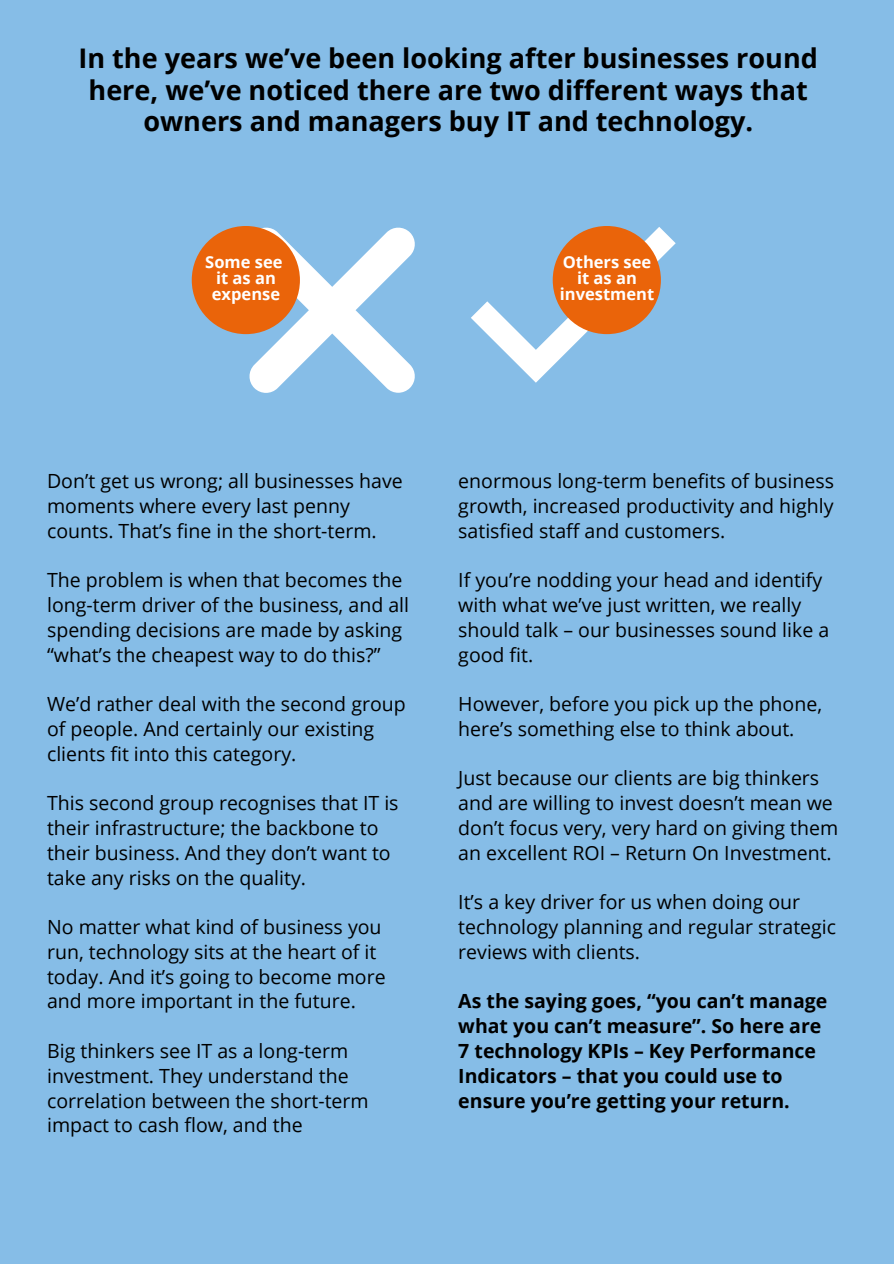
<style>
.page{position:relative;width:894px;height:1264px;background:#fff}
.page>*{position:absolute;margin:0;border:0;box-sizing:border-box;transform-origin:0 0}
.t1{font:700 27px "Open Sans";color:#000}
.t2{font:19.5px/24.8px "Open Sans";color:#000}
.t3{font:700 19.5px/24.8px "Open Sans";color:#000}
.t4{font:700 16.5px/15.8px "Open Sans";color:#fff;text-align:center}
</style>
<div class="page">
<div style="left:0;top:0;width:893px;height:1263px;background:#86bde7"></div>
<svg style="left:248px;top:226px;width:167px;height:167px"></svg>
<svg style="left:471px;top:227px;width:204px;height:156px"></svg>
<div style="left:192px;top:226px;width:108px;height:108px;background:#ea640a;border-radius:50%"></div>
<div style="left:552px;top:226px;width:108px;height:108px;background:#ea640a;border-radius:50%"></div>
<p class="t1" style="left:78px;top:39px;width:740px">In the years we’ve been looking after businesses round</p>
<p class="t1" style="left:89px;top:71px;width:720px">here, we’ve noticed there are two different ways that</p>
<p class="t1" style="left:143px;top:102px;width:611px">owners and managers buy IT and technology.</p>
<p class="t4" style="left:205px;top:254px;width:79px">Some see</p>
<p class="t4" style="left:216px;top:269px;width:61px">it as an</p>
<p class="t4" style="left:212px;top:285px;width:70px">expense</p>
<p class="t4" style="left:559px;top:254px;width:96px">Others see it as an investment</p>
<p class="t2" style="left:47px;top:468px;width:357px">Don’t get us wrong; all businesses have</p>
<p class="t2" style="left:47px;top:493px;width:331px">moments where every last penny counts. That’s fine in the short-term.</p>
<p class="t2" style="left:47px;top:567px;width:363px">The problem is when that becomes the long-term driver of the business, and all spending decisions are made by asking “what’s the cheapest way to do this?”</p>
<p class="t2" style="left:47px;top:691px;width:360px">We’d rather deal with the second group of people. And certainly our existing clients fit into this category.</p>
<p class="t2" style="left:47px;top:790px;width:353px">This second group recognises that IT is</p>
<p class="t2" style="left:47px;top:815px;width:345px">their infrastructure; the backbone to their business. And they don’t want to take any risks on the quality.</p>
<p class="t2" style="left:47px;top:914px;width:340px">No matter what kind of business you run, technology sits at the heart of it today. And it’s going to become more and more important in the future.</p>
<p class="t2" style="left:47px;top:1038px;width:323px">Big thinkers see IT as a long-term investment. They understand the correlation between the short-term impact to cash flow, and the</p>
<p class="t2" style="left:458px;top:468px;width:377px">enormous long-term benefits of business growth, increased productivity and highly</p>
<p class="t2" style="left:458px;top:517px;width:268px">satisfied staff and customers.</p>
<p class="t2" style="left:458px;top:567px;width:372px">If you’re nodding your head and identify with what we’ve just written, we really should talk – our businesses sound like a good fit.</p>
<p class="t2" style="left:458px;top:691px;width:365px">However, before you pick up the phone,</p>
<p class="t2" style="left:458px;top:716px;width:337px">here’s something else to think about.</p>
<p class="t2" style="left:458px;top:765px;width:381px">Just because our clients are big thinkers and are willing to invest doesn’t mean we don’t focus very, very hard on giving them an excellent ROI – Return On Investment.</p>
<p class="t2" style="left:458px;top:889px;width:343px">It’s a key driver for us when doing our</p>
<p class="t2" style="left:458px;top:914px;width:379px">technology planning and regular strategic</p>
<p class="t2" style="left:458px;top:939px;width:183px">reviews with clients.</p>
<p class="t3" style="left:458px;top:988px;width:370px">As the saying goes, “you can’t manage</p>
<p class="t3" style="left:458px;top:1013px;width:364px">what you can’t measure”. So here are</p>
<p class="t3" style="left:458px;top:1038px;width:359px">7 technology KPIs – Key Performance</p>
<p class="t3" style="left:458px;top:1062px;width:333px">Indicators – that you could use to ensure you’re getting your return.</p>
</div>
